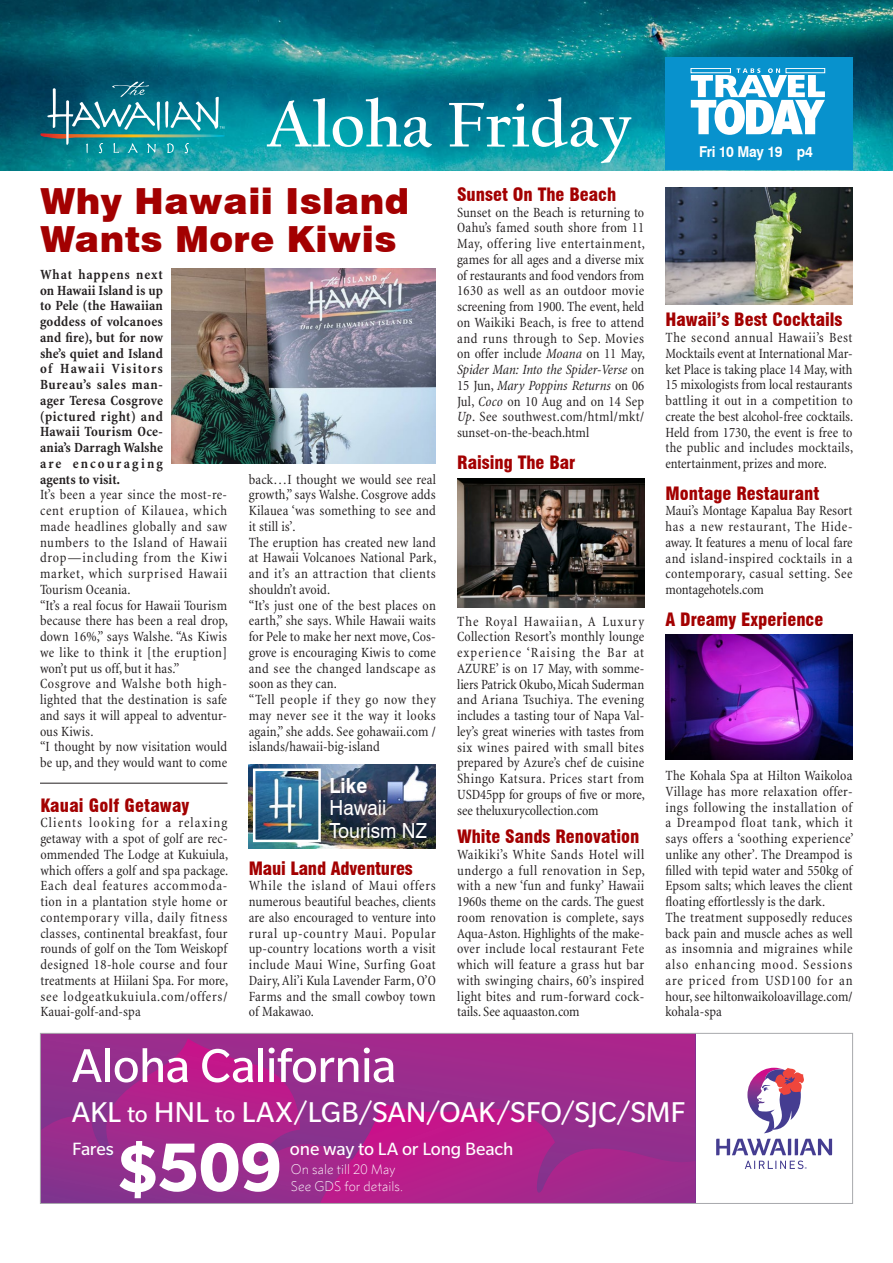
<style>
.page{position:relative;width:893px;height:1263px;background:#fff}
.page>*{position:absolute;margin:0;border:0;box-sizing:border-box;transform-origin:0 0}
.t1{font:700 74.7px "Slate Pro";color:#fff}
.t2{font:700 65.7px "Californian FB";color:#fff}
.t3{font:51.6px "Slate Pro";letter-spacing:-.015em;color:#fff}
.t4{font:900 36px/37.5px "Swiss 721 BT";letter-spacing:.01em;color:#a30001}
.t5{font:31.2px "Slate Pro";letter-spacing:-.005em;color:#fff}
.t6{font:20.85px/22.5px "Swiss 721 BT";color:#fff;scale:.92 1}
.t7{font:700 20.85px "Swiss 721 BT";color:#fff;scale:.92 1}
.t8{font:19.35px "Slate Pro";letter-spacing:-.01em;color:#fff}
.t9{font:900 condensed 18px "Swiss 721 BT";color:#a30001}
.t10{font:700 15px "Swiss 721 BT";letter-spacing:-.02em;color:#fff;scale:.92 1}
.t11{font:condensed 14.25px/15.8px "Minion";letter-spacing:.015em;color:#231f20;text-align:justify}
.t12{font:700 condensed 14.25px/15.8px "Minion";letter-spacing:.015em;color:#231f20;text-align:justify}
.t13{font:300 12.75px/17.1px "Metro Nova Hawaiian";letter-spacing:.005em;color:#fff}
.t14{font:10.5px "Metro Nova Hawaiian";letter-spacing:.015em;color:#fff;scale:1.05 1}
.t15{font:700 7.95px "Gill Sans";letter-spacing:.1em;color:#fff}
.s1{font-style:italic}
.s2{font-family:"Swiss 721 BT";font-weight:900;font-size:18px;color:#a30001}
.s3{font-size:24.9px}
</style>
<div class="page">
<img style="left:0;top:0;width:893px;height:170px">
<svg style="left:40px;top:82px;width:185px;height:71px;background:#288593"></svg>
<div style="left:665px;top:57px;width:188px;height:113px;background:#0892cd"></div>
<svg style="left:691px;top:68px;width:134px;height:67px"></svg>
<div style="left:691px;top:68px;width:40px;height:5px;border:1px solid #fff"></div>
<div style="left:786px;top:68px;width:39px;height:5px;border:1px solid #fff"></div>
<img style="left:249px;top:764px;width:187px;height:84px">
<img style="left:257px;top:772px;width:60px;height:66px">
<div style="left:253px;top:768px;width:68px;height:74px;border:3px solid #fff"></div>
<img style="left:387px;top:764px;width:43px;height:44px">
<svg style="left:42px;top:1035px;width:653px;height:65px;background:#a1298c"></svg>
<svg style="left:42px;top:1038px;width:354px;height:164px;background:#9c2a8c"></svg>
<svg style="left:320px;top:1100px;width:375px;height:102px;background:#a7258c"></svg>
<svg style="left:716px;top:1139px;width:116px;height:30px"></svg>
<svg style="left:747px;top:1068px;width:57px;height:65px"></svg>
<div style="left:40px;top:1033px;width:813px;height:171px;border:1px solid #a8a9ad"></div>
<img style="left:665px;top:187px;width:188px;height:117px">
<img style="left:457px;top:478px;width:187px;height:129px">
<img style="left:171px;top:268px;width:265px;height:196px">
<img style="left:665px;top:634px;width:188px;height:125px">
<hr style="left:40px;top:783px;width:187px;height:1px;background:#231f20">
<h2 class="t2" style="left:266px;top:88px;width:367px">Aloha Friday</h2>
<p class="t15" style="left:692px;top:141px;width:134px">Incorporating Tabs On Travel</p>
<p class="t10" style="left:699px;top:142px;width:125px">Fri 10 May 19 p4</p>
<h3 class="t4" style="left:40px;top:183px;width:371px">Why Hawaii Island<br>Wants More Kiwis</h3>
<p class="t12" style="left:40px;top:267px;width:124px">What happens next on Hawaii Island is up to Pele (the Hawaiian goddess of volcanoes and fire), but for now she’s quiet and Island of Hawaii Visitors Bureau’s sales man&shy;ager Teresa Cosgrove (pictured right) and Hawaii Tourism Oce&shy;ania’s Darragh Walshe are encouraging agents to visit.</p>
<p class="t11" style="left:40px;top:487px;width:189px;text-align:left">It’s been a year since the most-re&shy;cent eruption of Kilauea, which made headlines globally and saw numbers to the Island of Hawaii drop—including from the Kiwi market, which surprised Hawaii<br>Tourism Oceania.<br>“It’s a real focus for Hawaii Tourism because there has been a real drop, down 16%,” says Walshe. “As Kiwis we like to think it [the eruption] won’t put us off, but it has.”<br>Cosgrove and Walshe both high&shy;lighted that the destination is safe and says it will appeal to adventur&shy;ous Kiwis.<br>“I thought by now visitation would be up, and they would want to come</p>
<p class="t9" style="left:40px;top:794px;width:151px">Kauai Golf Getaway</p>
<p class="t11" style="left:40px;top:815px;width:189px">Clients looking for a relaxing getaway with a spot of golf are rec&shy;ommended The Lodge at Kukuiula, which offers a golf and spa package.<br>Each deal features accommoda&shy;tion in a plantation style home or contemporary villa, daily fitness classes, continental breakfast, four rounds of golf on the Tom Weiskopf designed 18-hole course and four treatments at Hiilani Spa. For more, see lodgeatkukuiula.com/offers/ Kauai-golf-and-spa</p>
<p class="t11" style="left:249px;top:471px;width:189px;text-align:left">back…I thought we would see real growth,” says Walshe. Cosgrove adds<br>Kilauea ‘was something to see and it still is’.<br>The eruption has created new land at Hawaii Volcanoes National Park, and it’s an attraction that clients shouldn’t avoid.<br>“It’s just one of the best places on earth,” she says. While Hawaii waits for Pele to make her next move, Cos&shy;grove is encouraging Kiwis to come and see the changed landscape as soon as they can.<br>“Tell people if they go now they may never see it the way it looks again,” she adds. See gohawaii.com / islands/hawaii-big-island</p>
<h3 class="t7" style="left:330px;top:773px;width:42px">Like</h3>
<h3 class="t6" style="left:330px;top:796px;width:107px">Hawaii<br>Tourism NZ</h3>
<p class="t9" style="left:249px;top:857px;width:165px">Maui Land Adventures</p>
<p class="t11" style="left:249px;top:878px;width:189px">While the island of Maui offers numerous beautiful beaches, clients are also encouraged to venture into rural up-country Maui. Popular up-country locations worth a visit include Maui Wine, Surfing Goat Dairy, Ali’i Kula Lavender Farm, O’O Farms and the small cowboy town of Makawao.</p>
<h3 class="t3" style="left:72px;top:1038px;width:325px">Aloha California</h3>
<p class="t9" style="left:457px;top:183px;width:160px">Sunset On The Beach</p>
<p class="t11" style="left:457px;top:204px;width:189px">Sunset on the Beach is returning to Oahu’s famed south shore from 11<br>May, offering live entertainment, games for all ages and a diverse mix of restaurants and food vendors from 1630 as well as an outdoor movie screening from 1900. The event, held on Waikiki Beach, is free to attend and runs through to Sep. Movies on offer include <span class="s1">Moana</span> on 11 May, <span class="s1">Spider Man: Into the Spider-Verse</span> on 15 Jun, <span class="s1">Mary Poppins Returns</span> on 06<br>Jul, <span class="s1">Coco</span> on 10 Aug and on 14 Sep <span class="s1">Up</span>. See southwest.com/html/mkt/ sunset-on-the-beach.html</p>
<p class="t9" style="left:457px;top:451px;width:120px">Raising The Bar</p>
<p class="t9" style="left:665px;top:309px;width:179px">Hawaii’s Best Cocktails</p>
<p class="t11" style="left:665px;top:330px;width:189px">The second annual Hawaii’s Best Mocktails event at International Mar&shy;ket Place is taking place 14 May, with 15 mixologists from local restaurants battling it out in a competition to create the best alcohol-free cocktails.<br>Held from 1730, the event is free to the public and includes mocktails, entertainment, prizes and more.</p>
<p class="t9" style="left:665px;top:482px;width:155px">Montage Restaurant</p>
<p class="t11" style="left:665px;top:503px;width:189px">Maui’s Montage Kapalua Bay Resort has a new restaurant, The Hide&shy;away. It features a menu of local fare and island-inspired cocktails in a contemporary, casual setting. See montagehotels.com</p>
<p class="t11" style="left:457px;top:613px;width:368px;text-align:left">The Royal Hawaiian, A Luxury <span class="s2">A Dreamy Experience </span>Collection Resort’s monthly lounge<br>experience ‘Raising the Bar at<br>AZURE’ is on 17 May, with somme-<br>liers Patrick Okubo, Micah Suderman<br>and Ariana Tsuchiya. The evening<br>includes a tasting tour of Napa Val-<br>ley’s great wineries with tastes from<br>six wines paired with small bites<br>prepared by Azure’s chef de cuisine<br>Shingo Katsura. Prices start from<br>USD45pp for groups of five or more,<br>see theluxurycollection.com</p>
<p class="t9" style="left:457px;top:826px;width:184px">White Sands Renovation</p>
<p class="t11" style="left:457px;top:847px;width:189px">Waikiki’s White Sands Hotel will undergo a full renovation in Sep, with a new ‘fun and funky’ Hawaii 1960s theme on the cards. The guest room renovation is complete, says Aqua-Aston. Highlights of the make&shy;over include local restaurant Fete which will feature a grass hut bar with swinging chairs, 60’s inspired light bites and rum-forward cock&shy;tails. See aquaaston.com</p>
<p class="t11" style="left:665px;top:768px;width:189px;text-align:left">The Kohala Spa at Hilton Waikoloa<br>Village has more relaxation offer&shy;ings following the installation of a Dreampod float tank, which it says offers a ‘soothing experience’ unlike any other’. The Dreampod is filled with tepid water and 550kg of<br>Epsom salts; which leaves the client floating effortlessly is the dark.<br>The treatment supposedly reduces back pain and muscle aches as well as insomnia and migraines while also enhancing mood. Sessions are priced from USD100 for an hour, see hiltonwaikoloavillage.com/ kohala-spa</p>
<h3 class="t5" style="left:72px;top:1096px;width:615px">AKL <span class="s3">to</span> HNL <span class="s3">to</span> LAX/LGB/SAN/OAK/SFO/SJC/SMF</h3>
<h3 class="t8" style="left:290px;top:1139px;width:225px">one way to LA or Long Beach</h3>
<p class="t13" style="left:291px;top:1160px;width:114px">On sale till 20 May<br>See GDS for details.</p>
<h1 class="t1" style="left:116px;top:1126px;width:168px">$509</h1>
<h3 class="t8" style="left:72px;top:1139px;width:43px">Fares</h3>
<p class="t14" style="left:117px;top:1180px;width:145px">*For full details see your GDS.</p>
</div>
